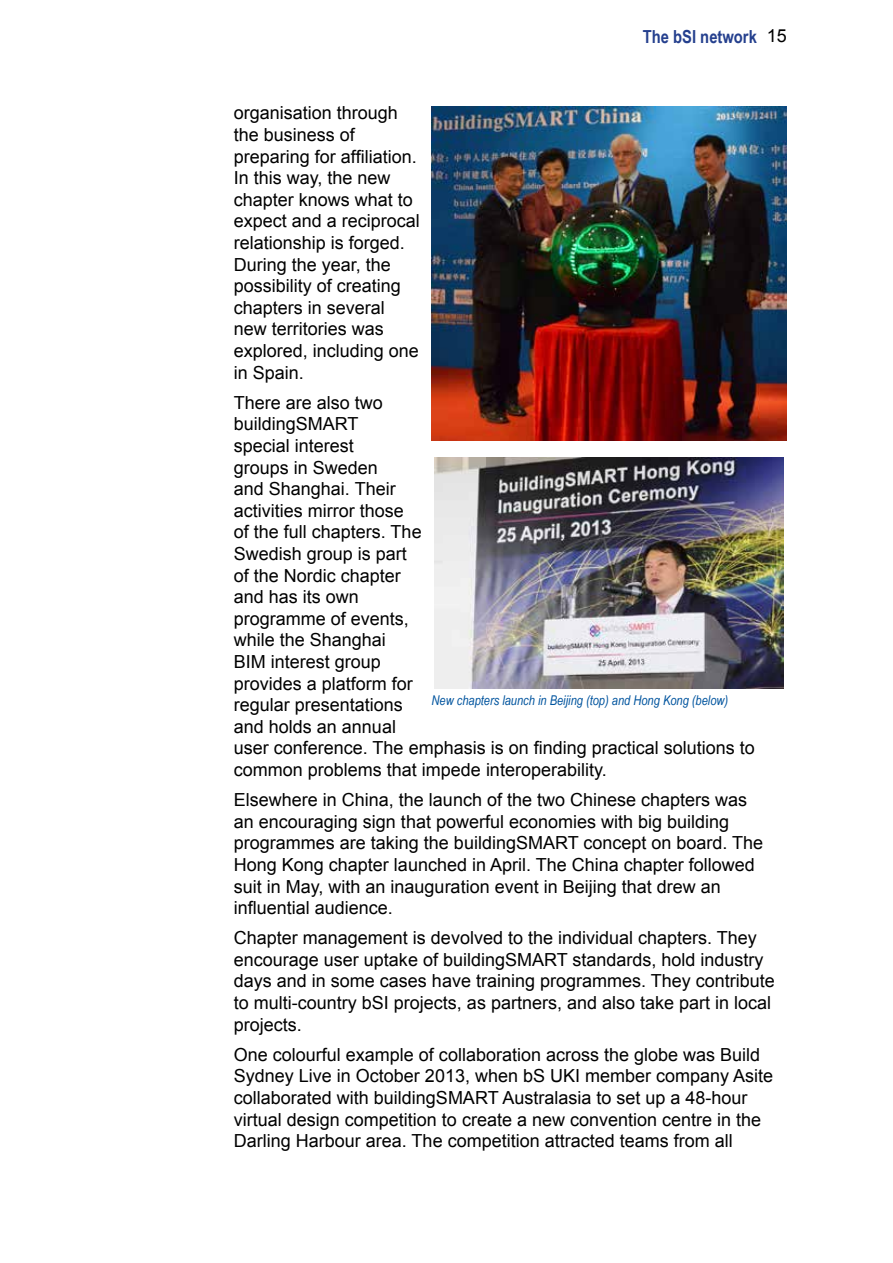
<style>
.page{position:relative;width:893px;height:1263px;background:#fff}
.page>*{position:absolute;margin:0;border:0;box-sizing:border-box;transform-origin:0 0}
.t1{font:18px/21.6px "Arial";color:#000}
.t2{font:700 18px "Arial Narrow";color:#25408e}
.t3{font:italic 13.5px "Arial Narrow";color:#00549e}
</style>
<div class="page">
<img style="left:432px;top:106px;width:355px;height:334px">
<img style="left:435px;top:457px;width:349px;height:232px">
<p class="t2" style="left:643px;top:30px;width:116px">The bSI network</p>
<p class="t1" style="left:767px;top:27px;width:22px">15</p>
<p class="t1" style="left:234px;top:104px;width:188px">organisation through the business of preparing for affiliation.<br>In this way, the new chapter knows what to expect and a reciprocal relationship is forged.<br>During the year, the possibility of creating chapters in several new territories was explored, including one in Spain.</p>
<p class="t1" style="left:234px;top:393px;width:522px">There are also two<br>buildingSMART<br>special interest<br>groups in Sweden<br>and Shanghai. Their<br>activities mirror those<br>of the full chapters. The<br>Swedish group is part<br>of the Nordic chapter<br>and has its own<br>programme of events,<br>while the Shanghai<br>BIM interest group<br>provides a platform for<br>regular presentations<br>and holds an annual<br>user conference. The emphasis is on finding practical solutions to common problems that impede interoperability.</p>
<p class="t1" style="left:234px;top:791px;width:531px">Elsewhere in China, the launch of the two Chinese chapters was an encouraging sign that powerful economies with big building programmes are taking the buildingSMART concept on board. The Hong Kong chapter launched in April. The China chapter followed suit in May, with an inauguration event in Beijing that drew an influential audience.</p>
<p class="t1" style="left:234px;top:927px;width:542px">Chapter management is devolved to the individual chapters. They encourage user uptake of buildingSMART standards, hold industry days and in some cases have training programmes. They contribute to multi-country bSI projects, as partners, and also take part in local projects.</p>
<p class="t1" style="left:234px;top:1044px;width:541px">One colourful example of collaboration across the globe was Build Sydney Live in October 2013, when bS UKI member company Asite collaborated with buildingSMART Australasia to set up a 48-hour virtual design competition to create a new convention centre in the Darling Harbour area. The competition attracted teams from all</p>
<p class="t3" style="left:432px;top:695px;width:298px">New chapters launch in Beijing (top) and Hong Kong (below)</p>
</div>
